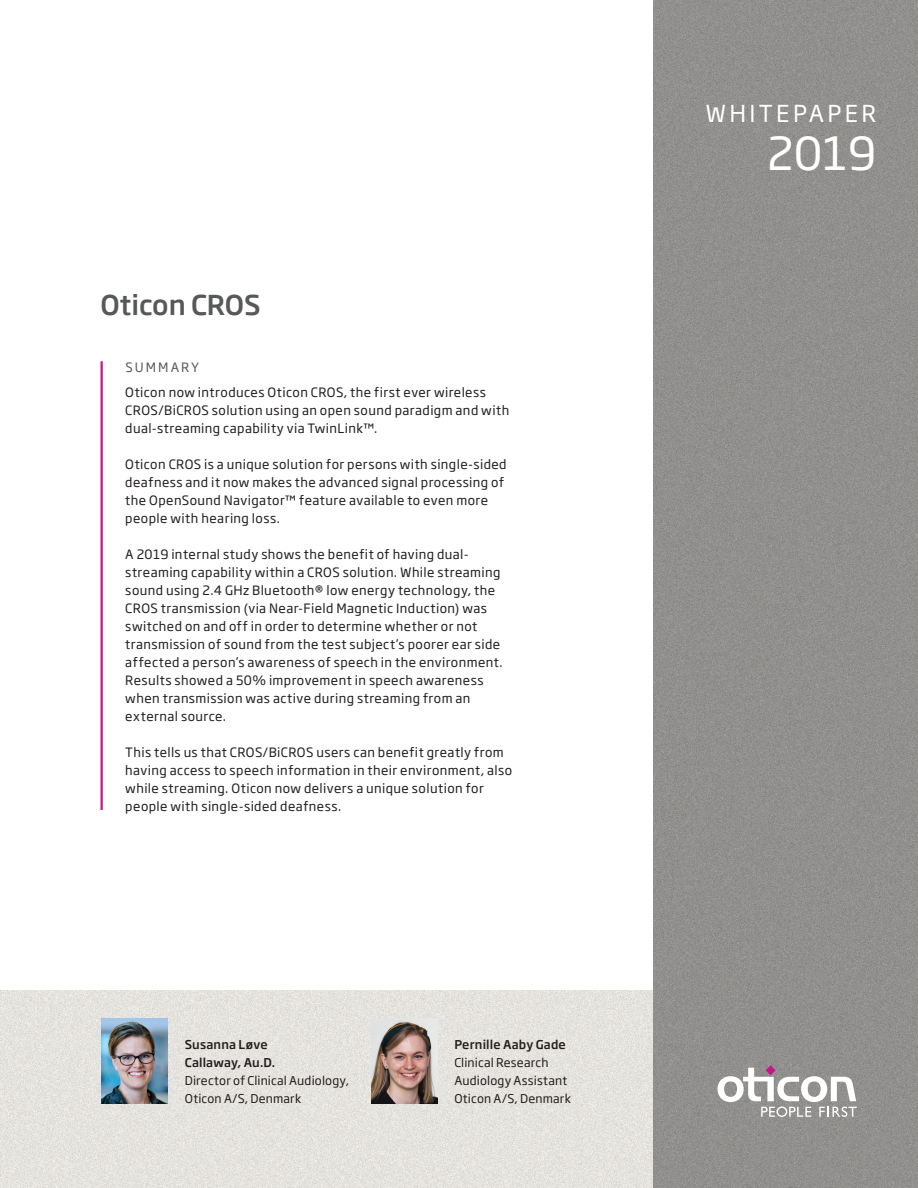
<style>
.page{position:relative;width:918px;height:1188px;background:#fff}
.page>*{position:absolute;margin:0;border:0;box-sizing:border-box;transform-origin:0 0}
.Whitepaper_2019{font:45px "Soho Gothic Pro";color:#fff}
.WP_Headline_18_24{font:500 27px "Soho Gothic Pro";color:#57585a}
.WHITEPAPER_22_pkt{font:23.1px "Soho Gothic Pro";letter-spacing:.145em;color:#fff}
.Abstract_Body{font:12.75px/18px "Soho Gothic Pro";letter-spacing:.035em;color:#231f20}
.Abstract_Editor_Head{font:12.75px "Soho Gothic Pro";letter-spacing:.16em;color:#57585a}
.Editors_body_8_12{font:12px/18px "Soho Gothic Pro";letter-spacing:.015em;color:#231f20}
.Editors_body_8_12-2{font:500 12px/18px "Soho Gothic Pro";letter-spacing:.015em;color:#231f20}
</style>
<div class="page">
<hr style="left:101px;top:361px;width:2px;height:449px;background:#c5168c">
<img style="left:0;top:990px;width:653px;height:198px">
<img style="left:653px;top:0;width:265px;height:1188px">
<svg style="left:718px;top:1065px;width:139px;height:52px"></svg>
<img style="left:102px;top:1019px;width:66px;height:85px">
<img style="left:371px;top:1019px;width:67px;height:85px">
<p class="WP_Headline_18_24" style="left:101px;top:283px;width:162px">Oticon CROS</p>
<p class="Abstract_Editor_Head" style="left:125px;top:357px;width:75px">SUMMARY</p>
<p class="Abstract_Body" style="left:125px;top:383px;width:385px">Oticon now introduces Oticon CROS, the first ever wireless<br>CROS/BiCROS solution using an open sound paradigm and with dual-streaming capability via TwinLink™.</p>
<p class="Abstract_Body" style="left:125px;top:455px;width:383px">Oticon CROS is a unique solution for persons with single-sided deafness and it now makes the advanced signal processing of the OpenSound Navigator™ feature available to even more people with hearing loss.</p>
<p class="Abstract_Body" style="left:125px;top:545px;width:379px">A 2019 internal study shows the benefit of having dual&shy;streaming capability within a CROS solution. While streaming sound using 2.4 GHz Bluetooth® low energy technology, the CROS transmission (via Near-Field Magnetic Induction) was switched on and off in order to determine whether or not transmission of sound from the test subject’s poorer ear side affected a person’s awareness of speech in the environment.<br>Results showed a 50% improvement in speech awareness when transmission was active during streaming from an external source.</p>
<p class="Abstract_Body" style="left:125px;top:743px;width:388px">This tells us that CROS/BiCROS users can benefit greatly from having access to speech information in their environment, also while streaming. Oticon now delivers a unique solution for people with single-sided deafness.</p>
<p class="Editors_body_8_12-2" style="left:185px;top:1035px;width:92px">Susanna Løve<br>Callaway, Au.D.</p>
<p class="Editors_body_8_12" style="left:185px;top:1071px;width:166px">Director of Clinical Audiology,</p>
<p class="Editors_body_8_12" style="left:185px;top:1089px;width:118px">Oticon A/S, Denmark</p>
<p class="Editors_body_8_12-2" style="left:454px;top:1035px;width:113px">Pernille Aaby Gade</p>
<p class="Editors_body_8_12" style="left:454px;top:1053px;width:114px">Clinical Research<br>Audiology Assistant</p>
<p class="Editors_body_8_12" style="left:454px;top:1089px;width:118px">Oticon A/S, Denmark</p>
<p class="WHITEPAPER_22_pkt" style="left:705px;top:96px;width:172px">WHITEPAPER</p>
<p class="Whitepaper_2019" style="left:767px;top:119px;width:110px">2019</p>
</div>
